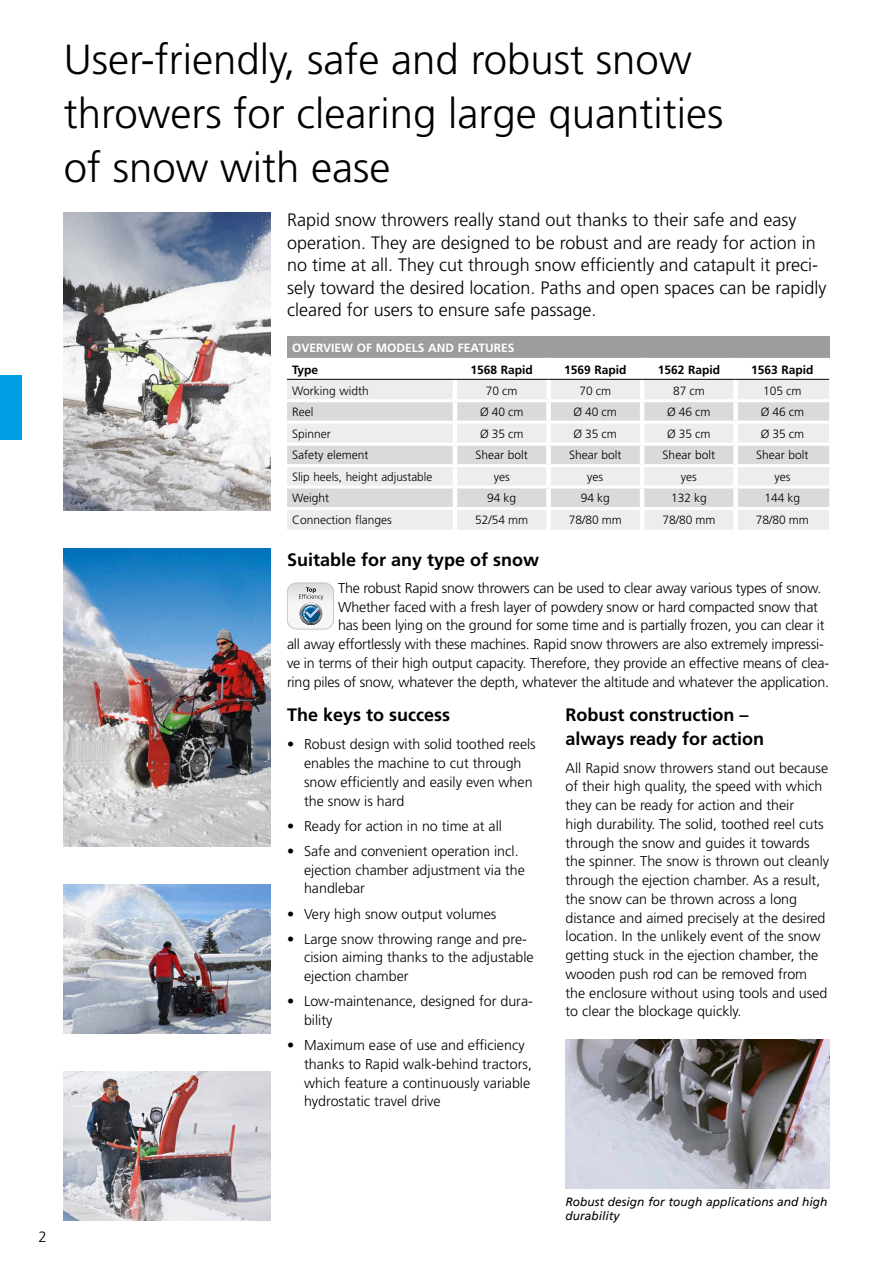
<style>
.page{position:relative;width:893px;height:1263px;background:#fff}
.page>*{position:absolute;margin:0;border:0;box-sizing:border-box;transform-origin:0 0}
.t1{font:300 42px/54px "Frutiger";color:#000}
.t2{font:300 18px/22.5px "Frutiger";color:#000}
.t3{font:700 18px/24px "Frutiger LT Std";color:#000}
.t4{font:300 15px "Frutiger";color:#000}
.t5{font:300 14.25px/18.8px "Frutiger";color:#000}
.t6{font:300 12px "Frutiger";color:#000}
.t7{font:italic 12px/14.4px "Frutiger Linotype";color:#000}
.t8{font:700 12px "Frutiger LT Std";color:#000}
.t9{font:700 12px "Frutiger LT Std";color:#fff}
</style>
<div class="page">
<img style="left:64px;top:212px;width:206px;height:298px">
<img style="left:64px;top:548px;width:206px;height:298px">
<img style="left:64px;top:884px;width:206px;height:149px">
<img style="left:64px;top:1071px;width:206px;height:149px">
<img style="left:566px;top:1039px;width:263px;height:149px">
<div style="left:0;top:375px;width:22px;height:65px;background:#00a1e4"></div>
<div style="left:287px;top:336px;width:542px;height:22px;background:#9d9d9c"></div>
<div style="left:287px;top:378px;width:542px;height:21px;background:#ededed"></div>
<svg style="left:287px;top:402px;width:542px;height:62px;background:#e0e0e0"></svg>
<svg style="left:287px;top:467px;width:542px;height:63px;background:#e7e7e7"></svg>
<hr style="left:453px;top:358px;width:4px;height:21px;background:#fff">
<hr style="left:453px;top:380px;width:4px;height:19px;background:#fff">
<hr style="left:453px;top:402px;width:4px;height:19px;background:#fff">
<hr style="left:453px;top:424px;width:4px;height:19px;background:#fff">
<hr style="left:453px;top:446px;width:4px;height:18px;background:#fff">
<hr style="left:453px;top:467px;width:4px;height:18px;background:#fff">
<hr style="left:453px;top:488px;width:4px;height:19px;background:#fff">
<hr style="left:453px;top:510px;width:4px;height:20px;background:#fff">
<div style="left:546px;top:358px;width:5px;height:21px;background:#fff"></div>
<div style="left:546px;top:380px;width:5px;height:19px;background:#fff"></div>
<div style="left:546px;top:402px;width:5px;height:19px;background:#fff"></div>
<div style="left:546px;top:424px;width:5px;height:19px;background:#fff"></div>
<div style="left:546px;top:446px;width:5px;height:18px;background:#fff"></div>
<div style="left:546px;top:467px;width:5px;height:18px;background:#fff"></div>
<div style="left:546px;top:488px;width:5px;height:19px;background:#fff"></div>
<div style="left:546px;top:510px;width:5px;height:20px;background:#fff"></div>
<hr style="left:640px;top:358px;width:4px;height:21px;background:#fff">
<div style="left:733px;top:358px;width:5px;height:21px;background:#fff"></div>
<hr style="left:640px;top:380px;width:4px;height:19px;background:#fff">
<div style="left:733px;top:380px;width:5px;height:19px;background:#fff"></div>
<hr style="left:640px;top:402px;width:4px;height:19px;background:#fff">
<div style="left:733px;top:402px;width:5px;height:19px;background:#fff"></div>
<hr style="left:640px;top:424px;width:4px;height:19px;background:#fff">
<div style="left:733px;top:424px;width:5px;height:19px;background:#fff"></div>
<hr style="left:640px;top:446px;width:4px;height:18px;background:#fff">
<div style="left:733px;top:446px;width:5px;height:18px;background:#fff"></div>
<hr style="left:640px;top:467px;width:4px;height:18px;background:#fff">
<div style="left:733px;top:467px;width:5px;height:18px;background:#fff"></div>
<hr style="left:640px;top:488px;width:4px;height:19px;background:#fff">
<div style="left:733px;top:488px;width:5px;height:19px;background:#fff"></div>
<hr style="left:640px;top:510px;width:4px;height:20px;background:#fff">
<div style="left:733px;top:510px;width:5px;height:20px;background:#fff"></div>
<hr style="left:287px;top:421px;width:168px;height:3px;background:#fff">
<hr style="left:455px;top:421px;width:94px;height:3px;background:#fff">
<hr style="left:549px;top:421px;width:93px;height:3px;background:#fff">
<hr style="left:642px;top:421px;width:94px;height:3px;background:#fff">
<hr style="left:736px;top:421px;width:93px;height:3px;background:#fff">
<hr style="left:287px;top:443px;width:168px;height:3px;background:#fff">
<hr style="left:455px;top:443px;width:94px;height:3px;background:#fff">
<hr style="left:549px;top:443px;width:93px;height:3px;background:#fff">
<hr style="left:642px;top:443px;width:94px;height:3px;background:#fff">
<hr style="left:736px;top:443px;width:93px;height:3px;background:#fff">
<hr style="left:287px;top:485px;width:168px;height:3px;background:#fff">
<hr style="left:455px;top:485px;width:94px;height:3px;background:#fff">
<hr style="left:549px;top:485px;width:93px;height:3px;background:#fff">
<hr style="left:642px;top:485px;width:94px;height:3px;background:#fff">
<hr style="left:736px;top:485px;width:93px;height:3px;background:#fff">
<hr style="left:287px;top:507px;width:168px;height:3px;background:#fff">
<hr style="left:455px;top:507px;width:94px;height:3px;background:#fff">
<hr style="left:549px;top:507px;width:93px;height:3px;background:#fff">
<hr style="left:642px;top:507px;width:94px;height:3px;background:#fff">
<hr style="left:736px;top:507px;width:93px;height:3px;background:#fff">
<hr style="left:287px;top:379px;width:168px;height:1px;background:#000">
<hr style="left:455px;top:379px;width:94px;height:1px;background:#000">
<hr style="left:549px;top:379px;width:93px;height:1px;background:#000">
<hr style="left:642px;top:379px;width:94px;height:1px;background:#000">
<hr style="left:736px;top:379px;width:93px;height:1px;background:#000">
<svg style="left:287px;top:583px;width:47px;height:46px"></svg>
<h1 class="t1" style="left:64px;top:32px;width:661px">User-friendly, safe and robust snow throwers for clearing large quantities of snow with ease</h1>
<p class="t2" style="left:287px;top:209px;width:541px">Rapid snow throwers really stand out thanks to their safe and easy operation. They are designed to be robust and are ready for action in no time at all. They cut through snow efficiently and catapult it preci&shy;sely toward the desired location. Paths and open spaces can be rapidly cleared for users to ensure safe passage.</p>
<p class="t9" style="left:292px;top:340px;width:224px">OVERVIEW OF MODELS AND FEATURES</p>
<p class="t8" style="left:292px;top:363px;width:28px">Type</p>
<p class="t8" style="left:471px;top:363px;width:64px">1568 Rapid</p>
<p class="t8" style="left:564px;top:363px;width:64px">1569 Rapid</p>
<p class="t8" style="left:658px;top:363px;width:64px">1562 Rapid</p>
<p class="t8" style="left:751px;top:363px;width:64px">1563 Rapid</p>
<p class="t6" style="left:292px;top:384px;width:78px">Working width</p>
<p class="t6" style="left:486px;top:384px;width:33px">70 cm</p>
<p class="t6" style="left:579px;top:384px;width:33px">70 cm</p>
<p class="t6" style="left:673px;top:384px;width:33px">87 cm</p>
<p class="t6" style="left:763px;top:384px;width:40px">105 cm</p>
<p class="t6" style="left:292px;top:405px;width:23px">Reel</p>
<p class="t6" style="left:480px;top:405px;width:45px">Ø 40 cm</p>
<p class="t6" style="left:574px;top:405px;width:45px">Ø 40 cm</p>
<p class="t6" style="left:667px;top:405px;width:45px">Ø 46 cm</p>
<p class="t6" style="left:761px;top:405px;width:45px">Ø 46 cm</p>
<p class="t6" style="left:292px;top:427px;width:40px">Spinner</p>
<p class="t6" style="left:480px;top:427px;width:45px">Ø 35 cm</p>
<p class="t6" style="left:574px;top:427px;width:45px">Ø 35 cm</p>
<p class="t6" style="left:667px;top:427px;width:45px">Ø 35 cm</p>
<p class="t6" style="left:761px;top:427px;width:45px">Ø 35 cm</p>
<p class="t6" style="left:292px;top:448px;width:78px">Safety element</p>
<p class="t6" style="left:476px;top:448px;width:54px">Shear bolt</p>
<p class="t6" style="left:569px;top:448px;width:54px">Shear bolt</p>
<p class="t6" style="left:663px;top:448px;width:54px">Shear bolt</p>
<p class="t6" style="left:756px;top:448px;width:54px">Shear bolt</p>
<p class="t6" style="left:292px;top:470px;width:142px">Slip heels, height adjustable</p>
<p class="t6" style="left:494px;top:470px;width:17px">yes</p>
<p class="t6" style="left:587px;top:470px;width:17px">yes</p>
<p class="t6" style="left:681px;top:470px;width:17px">yes</p>
<p class="t6" style="left:774px;top:470px;width:17px">yes</p>
<p class="t6" style="left:292px;top:491px;width:39px">Weight</p>
<p class="t6" style="left:487px;top:491px;width:31px">94 kg</p>
<p class="t6" style="left:581px;top:491px;width:31px">94 kg</p>
<p class="t6" style="left:671px;top:491px;width:37px">132 kg</p>
<p class="t6" style="left:765px;top:491px;width:37px">144 kg</p>
<p class="t6" style="left:292px;top:513px;width:101px">Connection flanges</p>
<p class="t6" style="left:475px;top:513px;width:55px">52/54 mm</p>
<p class="t6" style="left:569px;top:513px;width:55px">78/80 mm</p>
<p class="t6" style="left:662px;top:513px;width:55px">78/80 mm</p>
<p class="t6" style="left:756px;top:513px;width:55px">78/80 mm</p>
<p class="t3" style="left:287px;top:547px;width:254px">Suitable for any type of snow</p>
<p class="t5" style="left:338px;top:578px;width:485px">The robust Rapid snow throwers can be used to clear away various types of snow.</p>
<p class="t5" style="left:338px;top:597px;width:481px">Whether faced with a fresh layer of powdery snow or hard compacted snow that</p>
<p class="t5" style="left:338px;top:616px;width:488px">has been lying on the ground for some time and is partially frozen, you can clear it</p>
<p class="t5" style="left:287px;top:635px;width:538px">all away effortlessly with these machines. Rapid snow throwers are also extremely impressi-</p>
<p class="t5" style="left:287px;top:653px;width:544px">ve in terms of their high output capacity. Therefore, they provide an effective means of clea-</p>
<p class="t5" style="left:287px;top:672px;width:544px">ring piles of snow, whatever the depth, whatever the altitude and whatever the application.</p>
<p class="t3" style="left:287px;top:703px;width:165px">The keys to success</p>
<p class="t5" style="left:304px;top:735px;width:233px;text-indent:-17px">• Robust design with solid toothed reels enables the machine to cut through snow efficiently and easily even when the snow is hard</p>
<p class="t5" style="left:287px;top:816px;width:216px">• Ready for action in no time at all</p>
<p class="t5" style="left:304px;top:842px;width:222px;text-indent:-17px">• Safe and convenient operation incl. ejection chamber adjustment via the handlebar</p>
<p class="t5" style="left:287px;top:904px;width:211px">• Very high snow output volumes</p>
<p class="t5" style="left:304px;top:929px;width:231px;text-indent:-17px">• Large snow throwing range and pre&shy;cision aiming thanks to the adjustable ejection chamber</p>
<p class="t5" style="left:304px;top:992px;width:230px;text-indent:-17px">• Low-maintenance, designed for dura&shy;bility</p>
<p class="t5" style="left:304px;top:1036px;width:230px;text-indent:-17px">• Maximum ease of use and efficiency thanks to Rapid walk-behind tractors, which feature a continuously variable hydrostatic travel drive</p>
<p class="t3" style="left:566px;top:703px;width:200px">Robust construction – always ready for action</p>
<p class="t5" style="left:566px;top:758px;width:265px">All Rapid snow throwers stand out because of their high quality, the speed with which they can be ready for action and their<br>high durability. The solid, toothed reel cuts through the snow and guides it towards the spinner. The snow is thrown out cleanly through the ejection chamber. As a result, the snow can be thrown across a long distance and aimed precisely at the desired location. In the unlikely event of the snow getting stuck in the ejection chamber, the wooden push rod can be removed from the enclosure without using tools and used to clear the blockage quickly.</p>
<p class="t4" style="left:38px;top:1229px;width:10px">2</p>
<p class="t7" style="left:566px;top:1195px;width:263px">Robust design for tough applications and high durability</p>
</div>
